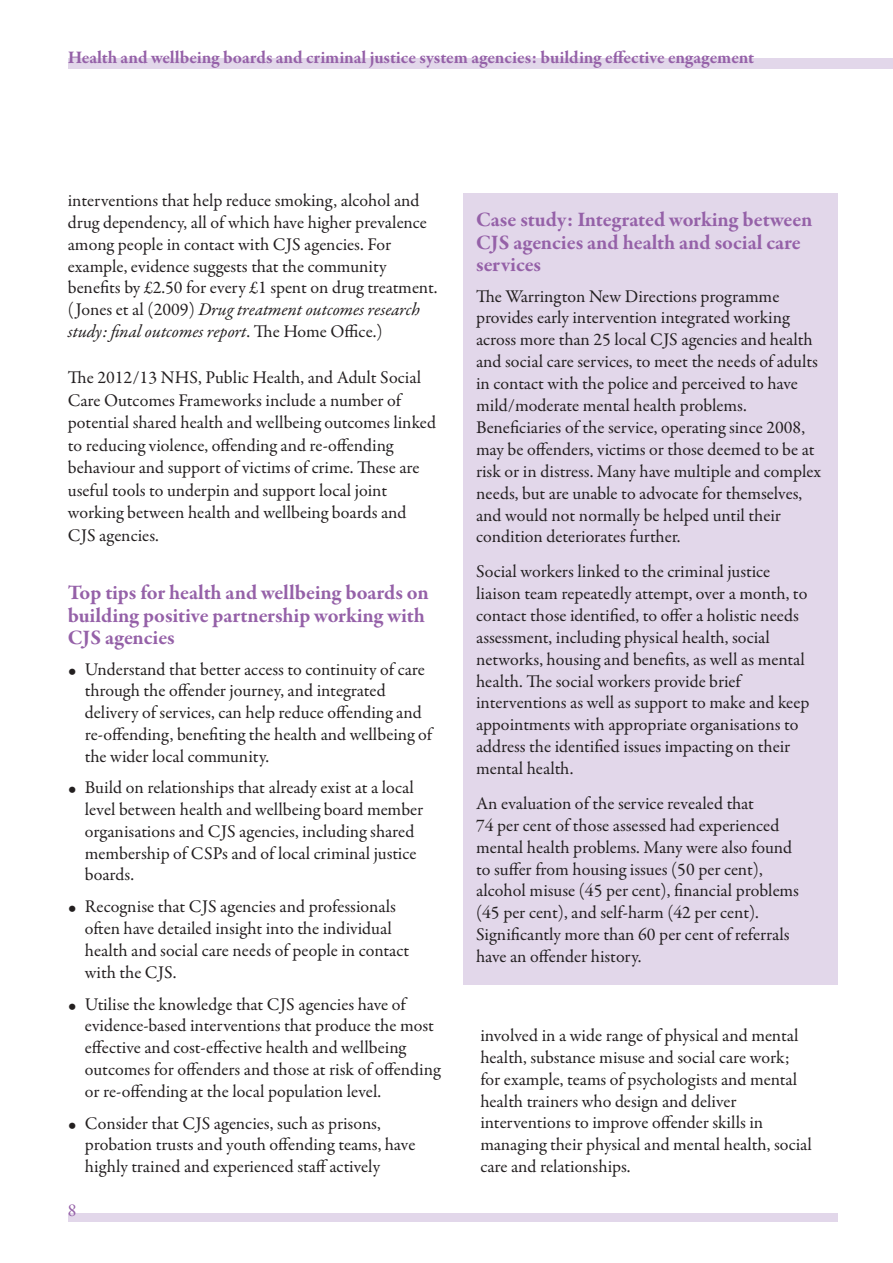
<style>
.page{position:relative;width:893px;height:1263px;background:#fff}
.page>*{position:absolute;margin:0;border:0;box-sizing:border-box;transform-origin:0 0}
.t1{font:700 21px/22.5px "Garamond Premr Pro";color:#9561a8}
.t2{font:18px/21.8px "Garamond Premr Pro";color:#231f20}
.t3{font:700 18px "Garamond Premr Pro";color:#9561a8}
.t4{font:18px "Garamond Premr Pro";color:#9561a8}
.s1{font-style:italic}
.s2{font-family:"Syntax Com"}
</style>
<div class="page">
<div style="left:68px;top:1213px;width:769px;height:9px;background:#e2d7ea"></div>
<div style="left:68px;top:59px;width:824px;height:10px;background:#e2d7ea"></div>
<div style="left:463px;top:193px;width:374px;height:792px;background:#e2d7ea"></div>
<p class="t3" style="left:68px;top:50px;width:688px">Health and wellbeing boards and criminal justice system agencies: building effective engagement</p>
<p class="t2" style="left:68px;top:191px;width:371px">interventions that help reduce smoking, alcohol and drug dependency, all of which have higher prevalence among people in contact with CJS agencies. For example, evidence suggests that the community benefits by £2.50 for every £1 spent on drug treatment. ( Jones et al (2009) <span class="s1">Drug treatment outcomes research study: final outcomes report</span>. The Home Office.)</p>
<p class="t2" style="left:68px;top:368px;width:370px;line-height:22.5px">The 2012/13 NHS, Public Health, and Adult Social Care Outcomes Frameworks include a number of potential shared health and wellbeing outcomes linked to reducing violence, offending and re-offending behaviour and support of victims of crime. These are useful tools to underpin and support local joint working between health and wellbeing boards and CJS agencies.</p>
<p class="t1" style="left:68px;top:584px;width:362px">Top tips for health and wellbeing boards on building positive partnership working with<br>CJS agencies</p>
<p class="t2" style="left:85px;top:660px;width:349px;text-indent:-17px"><span class="s2">•</span> Understand that better access to continuity of care through the offender journey, and integrated delivery of services, can help reduce offending and re-offending, benefiting the health and wellbeing of the wider local community.</p>
<p class="t2" style="left:85px;top:779px;width:340px;text-indent:-17px"><span class="s2">•</span> Build on relationships that already exist at a local level between health and wellbeing board member organisations and CJS agencies, including shared membership of CSPs and of local criminal justice boards.</p>
<p class="t2" style="left:85px;top:898px;width:326px;text-indent:-17px"><span class="s2">•</span> Recognise that CJS agencies and professionals often have detailed insight into the individual health and social care needs of people in contact with the CJS.</p>
<p class="t2" style="left:85px;top:995px;width:357px;text-indent:-17px"><span class="s2">•</span> Utilise the knowledge that CJS agencies have of evidence-based interventions that produce the most effective and cost-effective health and wellbeing outcomes for offenders and those at risk of offending or re-offending at the local population level.</p>
<p class="t2" style="left:85px;top:1114px;width:332px;text-indent:-17px"><span class="s2">•</span> Consider that CJS agencies, such as prisons, probation trusts and youth offending teams, have highly trained and experienced staff actively</p>
<p class="t4" style="left:68px;top:1204px;width:10px">8</p>
<p class="t1" style="left:476px;top:210px;width:338px">Case study: Integrated working between<br>CJS agencies and health and social care services</p>
<p class="t2" style="left:476px;top:287px;width:346px">The Warrington New Directions programme provides early intervention integrated working across more than 25 local CJS agencies and health and social care services, to meet the needs of adults in contact with the police and perceived to have mild/moderate mental health problems.<br>Beneficiaries of the service, operating since 2008, may be offenders, victims or those deemed to be at risk or in distress. Many have multiple and complex needs, but are unable to advocate for themselves, and would not normally be helped until their condition deteriorates further.</p>
<p class="t2" style="left:476px;top:562px;width:335px">Social workers linked to the criminal justice liaison team repeatedly attempt, over a month, to contact those identified, to offer a holistic needs assessment, including physical health, social networks, housing and benefits, as well as mental health. The social workers provide brief interventions as well as support to make and keep appointments with appropriate organisations to address the identified issues impacting on their mental health.</p>
<p class="t2" style="left:476px;top:794px;width:324px">An evaluation of the service revealed that<br>74 per cent of those assessed had experienced mental health problems. Many were also found to suffer from housing issues (50 per cent), alcohol misuse (45 per cent), financial problems (45 per cent), and self-harm (42 per cent).<br>Significantly more than 60 per cent of referrals have an offender history.</p>
<p class="t2" style="left:480px;top:1027px;width:333px">involved in a wide range of physical and mental health, substance misuse and social care work; for example, teams of psychologists and mental health trainers who design and deliver interventions to improve offender skills in managing their physical and mental health, social care and relationships.</p>
</div>
